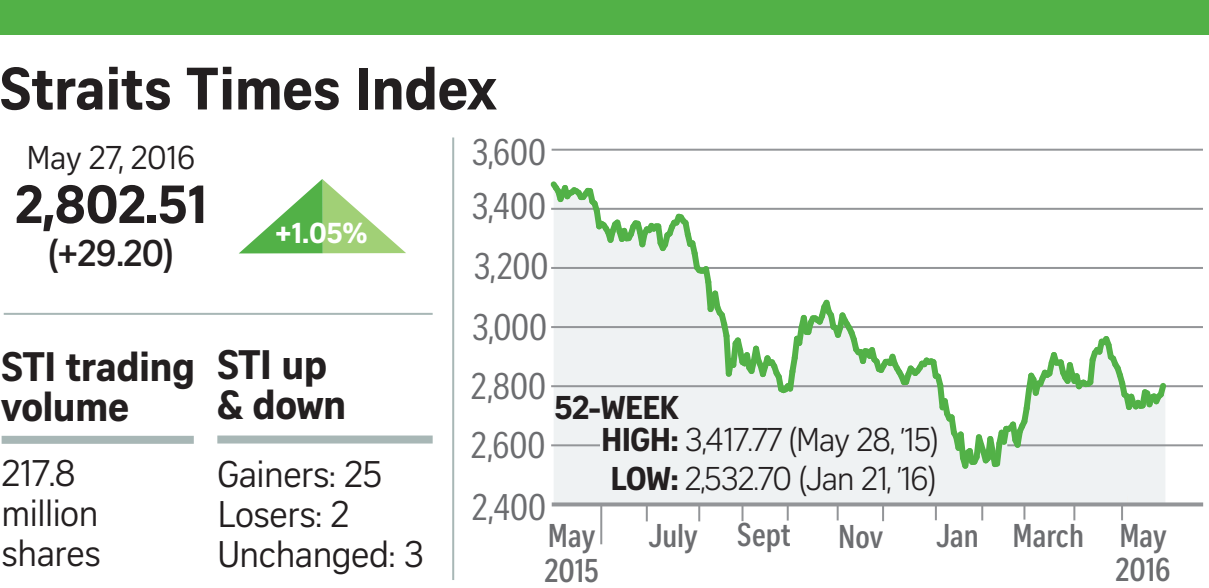
<style>
.page{position:relative;width:1209px;height:588px;background:#fff}
.page>*{position:absolute;margin:0;border:0;box-sizing:border-box;transform-origin:0 0}
.t1{font:700 58px "Curator Serp Text";letter-spacing:-.01em;color:#231f20}
.t2{font:700 52px "Curator Serp Text";color:#231f20}
.t3{font:700 40px/40px "Curator Serp Text";letter-spacing:-.015em;color:#231f20}
.t4{font:36px/40px "Curator Serp Text";letter-spacing:-.015em;color:#231f20}
.t5{font:36px "Curator Head Cond ST Regular";color:#6c6d70}
.t6{font:700 36px "Curator Head ST Semi";color:#231f20}
.t7{font:32px/38.8px "Curator Head ST Light";letter-spacing:-.03em;color:#231f20}
.t8{font:700 32px/34px "Curator Head Cond ST Semi";color:#6c6d70;text-align:right}
.t9{font:32px "Curator Serp Text";letter-spacing:-.015em;color:#231f20}
.t10{font:700 32px "Curator Serp Text";letter-spacing:-.02em;color:#231f20}
.t11{font:700 28px "Curator Serp Text";color:#fff}
.s1{font-family:"Curator Serp Text";font-weight:700}
</style>
<div class="page">
<div style="left:554px;top:473px;width:611px;height:29px;background:#eff2f3"></div>
<div style="left:2px;top:436px;width:192px;height:8px;background:#a8b7b6"></div>
<div style="left:217px;top:435px;width:215px;height:8px;background:#a8b7b6"></div>
<hr style="left:4px;top:313px;width:428px;height:2px;background:#a8b7b6">
<hr style="left:452px;top:137px;width:2px;height:443px;background:#a8b7b6">
<hr style="left:551px;top:385px;width:651px;height:2px;background:#939598">
<hr style="left:551px;top:326px;width:651px;height:2px;background:#939598">
<hr style="left:551px;top:149px;width:651px;height:2px;background:#939598">
<hr style="left:551px;top:267px;width:651px;height:2px;background:#939598">
<hr style="left:551px;top:208px;width:651px;height:2px;background:#939598">
<div style="left:0;top:0;width:1208px;height:34px;background:#52b147"></div>
<svg style="left:698px;top:506px;width:2px;height:15px"></svg>
<svg style="left:741px;top:506px;width:2px;height:15px"></svg>
<svg style="left:786px;top:506px;width:2px;height:14px"></svg>
<svg style="left:836px;top:506px;width:2px;height:14px"></svg>
<svg style="left:882px;top:506px;width:2px;height:15px"></svg>
<svg style="left:935px;top:506px;width:2px;height:14px"></svg>
<svg style="left:646px;top:506px;width:2px;height:15px"></svg>
<hr style="left:600px;top:505px;width:2px;height:39px;background:#939598">
<svg style="left:981px;top:506px;width:2px;height:14px"></svg>
<svg style="left:1023px;top:506px;width:2px;height:13px"></svg>
<svg style="left:1073px;top:506px;width:2px;height:14px"></svg>
<svg style="left:1121px;top:506px;width:2px;height:14px"></svg>
<hr style="left:1007px;top:444px;width:195px;height:2px;background:#939598">
<svg style="left:550px;top:181px;width:620px;height:292px"></svg>
<svg style="left:551px;top:502px;width:652px;height:4px;background:#9d9fa2"></svg>
<div style="left:600px;top:428px;width:328px;height:23px;background:#eff2f3"></div>
<svg style="left:239px;top:179px;width:167px;height:74px"></svg>
<h1 class="t1" style="left:0;top:54px;width:498px">Straits Times Index</h1>
<p class="t9" style="left:26px;top:139px;width:171px">May 27, 2016</p>
<h2 class="t2" style="left:15px;top:173px;width:193px">2,802.51</h2>
<p class="t6" style="left:48px;top:232px;width:127px">(+29.20)</p>
<p class="t11" style="left:276px;top:216px;width:93px">+1.05%</p>
<p class="t3" style="left:2px;top:346px;width:195px">STI trading volume</p>
<p class="t4" style="left:2px;top:453px;width:101px">217.8 million shares</p>
<p class="t3" style="left:217px;top:344px;width:131px">STI up &amp; down</p>
<p class="t4" style="left:217px;top:454px;width:208px">Gainers: 25<br>Losers: 2<br>Unchanged: 3</p>
<p class="t5" style="left:472px;top:132px;width:76px">3,600</p>
<p class="t5" style="left:472px;top:187px;width:76px">3,400</p>
<p class="t5" style="left:474px;top:246px;width:76px">3,200</p>
<p class="t5" style="left:472px;top:308px;width:77px">3,000</p>
<p class="t5" style="left:471px;top:367px;width:76px">2,800</p>
<p class="t10" style="left:554px;top:388px;width:126px">52-WEEK</p>
<p class="t7" style="left:601px;top:420px;width:339px"><span class="s1">HIGH:</span> 3,417.77 (May 28, ’15)<br><span class="s1">LOW:</span> 2,532.70 (Jan 21, ’16)</p>
<p class="t5" style="left:471px;top:426px;width:76px">2,600</p>
<p class="t5" style="left:472px;top:488px;width:75px">2,400</p>
<p class="t8" style="left:548px;top:519px;width:49px">May</p>
<p class="t8" style="left:648px;top:518px;width:144px">July Sept</p>
<p class="t8" style="left:544px;top:554px;width:56px">2015</p>
<p class="t8" style="left:838px;top:520px;width:46px">Nov</p>
<p class="t8" style="left:936px;top:519px;width:236px">Jan March May<br>2016</p>
</div>
